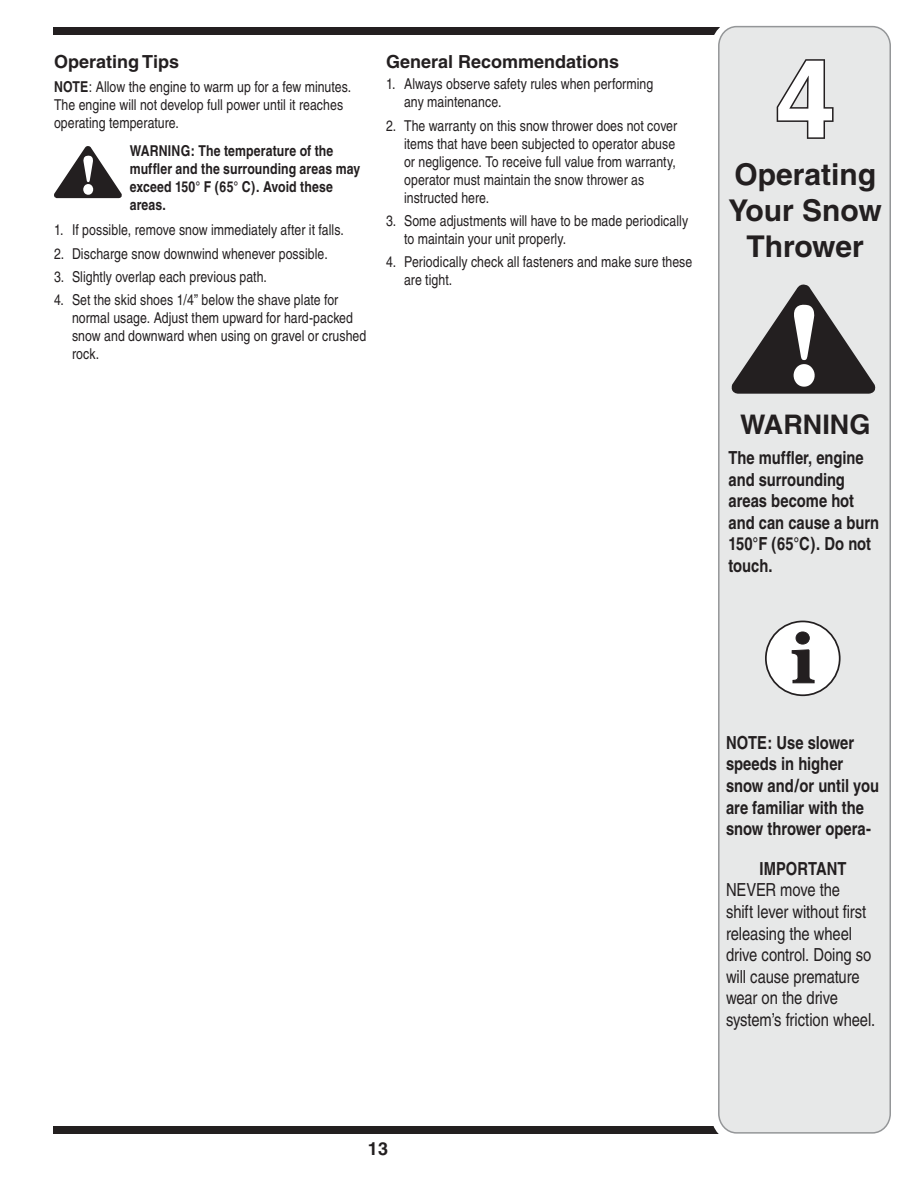
<style>
.page{position:relative;width:918px;height:1188px;background:#fff}
.page>*{position:absolute;margin:0;border:0;box-sizing:border-box;transform-origin:0 0}
.t1{font:700 108px "Helvetica";color:#fff}
.t2{font:700 30px/36px "Helvetica";color:#231f20;text-align:center}
.t3{font:700 27px "Helvetica";color:#231f20}
.t4{font:700 condensed 18px/21.6px "Helvetica";color:#231f20}
.t5{font:condensed 18px/21.6px "Helvetica";letter-spacing:-.005em;color:#231f20}
.t6{font:700 18px "Helvetica";color:#231f20}
.t7{font:condensed 15px/18px "Helvetica";letter-spacing:.005em;color:#231f20}
.t8{font:700 condensed 15px/18px "Helvetica";letter-spacing:.005em;color:#231f20}
.s1{font-weight:700}
</style>
<div class="page">
<div style="left:53px;top:27px;width:745px;height:7px;background:#231f20"></div>
<div style="left:53px;top:1127px;width:745px;height:7px;background:#231f20"></div>
<div style="left:711px;top:21px;width:187px;height:1121px;border:15px solid #fff;border-radius:19px"></div>
<div style="left:719px;top:27px;width:171px;height:1106px;background:#e7e8e8;border-radius:19px"></div>
<div style="left:718px;top:26px;width:173px;height:1108px;border:2px solid #949698;border-radius:19px"></div>
<div style="left:766px;top:621px;width:74px;height:74px;background:#fff;border-radius:50%"></div>
<div style="left:765px;top:621px;width:76px;height:75px;border:2px solid #231f20;border-radius:50%"></div>
<svg style="left:792px;top:632px;width:23px;height:51px"></svg>
<svg style="left:731px;top:284px;width:145px;height:110px"></svg>
<svg style="left:776px;top:59px;width:58px;height:80px"></svg>
<svg style="left:54px;top:146px;width:68px;height:52px"></svg>
<p class="t6" style="left:54px;top:51px;width:127px">Operating Tips</p>
<p class="t7" style="left:54px;top:78px;width:299px"><span class="s1">NOTE</span>: Allow the engine to warm up for a few minutes.<br>The engine will not develop full power until it reaches operating temperature.</p>
<p class="t8" style="left:130px;top:142px;width:232px">WARNING: The temperature of the muffler and the surrounding areas may exceed 150° F (65° C). Avoid these areas.</p>
<p class="t7" style="left:54px;top:221px;width:291px">1. If possible, remove snow immediately after it falls.</p>
<p class="t7" style="left:54px;top:244px;width:275px">2. Discharge snow downwind whenever possible.</p>
<p class="t7" style="left:54px;top:268px;width:214px">3. Slightly overlap each previous path.</p>
<p class="t7" style="left:72px;top:291px;width:296px;text-indent:-18px">4. Set the skid shoes 1/4” below the shave plate for normal usage. Adjust them upward for hard-packed snow and downward when using on gravel or crushed rock.</p>
<p class="t6" style="left:386px;top:51px;width:235px">General Recommendations</p>
<p class="t7" style="left:404px;top:75px;width:251px;text-indent:-18px">1. Always observe safety rules when performing any maintenance.</p>
<p class="t7" style="left:404px;top:116px;width:275px;text-indent:-18px">2. The warranty on this snow thrower does not cover items that have been subjected to operator abuse or negligence. To receive full value from warranty, operator must maintain the snow thrower as instructed here.</p>
<p class="t7" style="left:404px;top:212px;width:286px;text-indent:-18px">3. Some adjustments will have to be made periodically to maintain your unit properly.</p>
<p class="t7" style="left:404px;top:253px;width:290px;text-indent:-18px">4. Periodically check all fasteners and make sure these are tight.</p>
<h1 class="t1" style="left:775px;top:33px;width:62px">4</h1>
<h2 class="t2" style="left:729px;top:156px;width:155px">Operating<br>Your Snow<br>Thrower</h2>
<h3 class="t3" style="left:740px;top:408px;width:132px">WARNING</h3>
<p class="t4" style="left:729px;top:446px;width:152px">The muffler, engine and surrounding areas become hot and can cause a burn<br>150°F (65°C). Do not touch.</p>
<p class="t6" style="left:368px;top:1137px;width:22px">13</p>
<p class="t4" style="left:726px;top:731px;width:155px">NOTE: Use slower speeds in higher snow and/or until you are familiar with the snow thrower opera-</p>
<p class="t4" style="left:759px;top:857px;width:88px">IMPORTANT</p>
<p class="t5" style="left:726px;top:879px;width:151px">NEVER move the<br>shift lever without first releasing the wheel drive control. Doing so will cause premature wear on the drive system’s friction wheel.</p>
</div>
